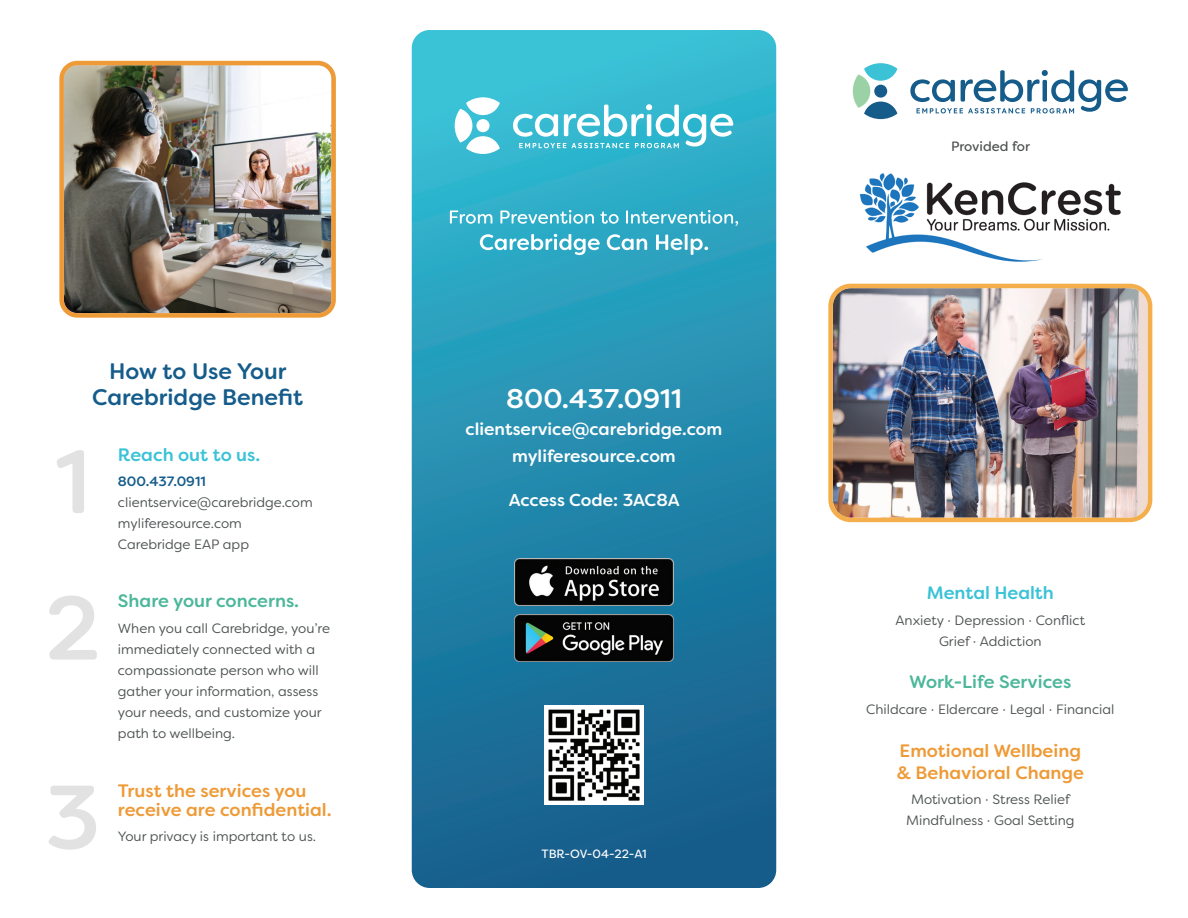
<style>
.page{position:relative;width:1188px;height:918px;background:#fff}
.page>*{position:absolute;margin:0;border:0;box-sizing:border-box;transform-origin:0 0}
.t1{font:500 90px "Filson Soft";color:#e2e2e2}
.t2{font:500 27px "Filson Soft";color:#fff}
.t3{font:500 22.5px/25.5px "Filson Soft";color:#155c8b;text-align:center}
.t4{font:500 18px/22.5px "Filson Soft";color:#ee9a36}
.t5{font:500 18px "Filson Soft";color:#4cb799}
.t6{font:500 18px "Filson Soft";color:#3ac2d7}
.t7{font:500 17.25px "Filson Soft";color:#fff}
.P2{font:13.5px/21px "Filson Soft";color:#4d5151;text-align:center}
.P2-2{font:13.5px "Filson Soft";color:#4d5151}
.t8{font:12px "Filson Soft";color:#fff}
.s1{font-weight:500;color:#155c8b}
</style>
<div class="page">
<svg style="left:853px;top:63px;width:44px;height:56px"></svg>
<div style="left:874px;top:85px;width:13px;height:13px;background:#155c8b;border-radius:50%"></div>
<svg style="left:910px;top:70px;width:218px;height:43px"></svg>
<hr style="left:1043px;top:80px;width:4px;height:22px;background:#155c8b;border-radius:2px">
<img style="left:859px;top:173px;width:262px;height:89px">
<svg style="left:412px;top:30px;width:364px;height:858px;background:#248cae"></svg>
<img style="left:544px;top:706px;width:100px;height:99px">
<img style="left:514px;top:615px;width:160px;height:47px">
<img style="left:514px;top:559px;width:160px;height:47px">
<svg style="left:480px;top:234px;width:228px;height:21px"></svg>
<svg style="left:450px;top:210px;width:288px;height:16px;background:#5fbed3"></svg>
<svg style="left:455px;top:97px;width:45px;height:57px"></svg>
<div style="left:476px;top:119px;width:14px;height:13px;background:#fff;border-radius:50%"></div>
<svg style="left:513px;top:104px;width:220px;height:44px"></svg>
<hr style="left:647px;top:114px;width:4px;height:22px;background:#fff;border-radius:2px">
<img style="left:64px;top:66px;width:267px;height:247px">
<div style="left:59px;top:61px;width:277px;height:257px;border:4px solid #ee9a36;border-radius:16px"></div>
<img style="left:833px;top:288px;width:315px;height:229px">
<div style="left:828px;top:284px;width:324px;height:238px;border:4px solid #f4ae4c;border-radius:20px"></div>
<h1 class="t3" style="left:92px;top:359px;width:213px">How to Use Your<br>Carebridge Benefit</h1>
<h1 class="t1" style="left:55px;top:424px;width:37px">1</h1>
<h1 class="t6" style="left:118px;top:443px;width:144px">Reach out to us.</h1>
<p class="P2" style="left:118px;top:471px;width:196px;text-align:left"><span class="s1">800.437.0911 </span>clientservice@carebridge.com myliferesource.com<br>Carebridge EAP app</p>
<h1 class="t1" style="left:45px;top:570px;width:57px">2</h1>
<h1 class="t1" style="left:45px;top:759px;width:57px">3</h1>
<h1 class="t5" style="left:118px;top:590px;width:183px">Share your concerns.</h1>
<p class="P2" style="left:118px;top:617px;width:214px;text-align:left">When you call Carebridge, you’re immediately connected with a compassionate person who will gather your information, assess your needs, and customize your path to wellbeing.</p>
<h1 class="t4" style="left:118px;top:781px;width:215px;line-height:19.5px">Trust the services you receive are confidential.</h1>
<p class="P2" style="left:118px;top:826px;width:200px">Your privacy is important to us.</p>
<h1 class="t2" style="left:506px;top:381px;width:177px">800.437.0911</h1>
<h1 class="t7" style="left:466px;top:418px;width:258px">clientservice@carebridge.com</h1>
<h1 class="t7" style="left:512px;top:445px;width:165px">myliferesource.com</h1>
<h1 class="t7" style="left:509px;top:489px;width:172px">Access Code: 3AC8A</h1>
<h1 class="t8" style="left:541px;top:846px;width:107px">TBR-OV-04-22-A1</h1>
<p class="P2-2" style="left:951px;top:138px;width:80px">Provided for</p>
<h1 class="t6" style="left:927px;top:581px;width:129px">Mental Health</h1>
<p class="P2" style="left:896px;top:609px;width:191px">Anxiety ∙ Depression ∙ Conflict<br>Grief ∙ Addiction</p>
<h1 class="t5" style="left:909px;top:671px;width:164px">Work-Life Services</h1>
<p class="P2" style="left:866px;top:698px;width:250px">Childcare ∙ Eldercare ∙ Legal ∙ Financial</p>
<h1 class="t4" style="left:897px;top:739px;width:189px">Emotional Wellbeing &amp; Behavioral Change</h1>
<p class="P2" style="left:906px;top:789px;width:170px">Motivation ∙ Stress Relief<br>Mindfulness ∙ Goal Setting</p>
</div>
